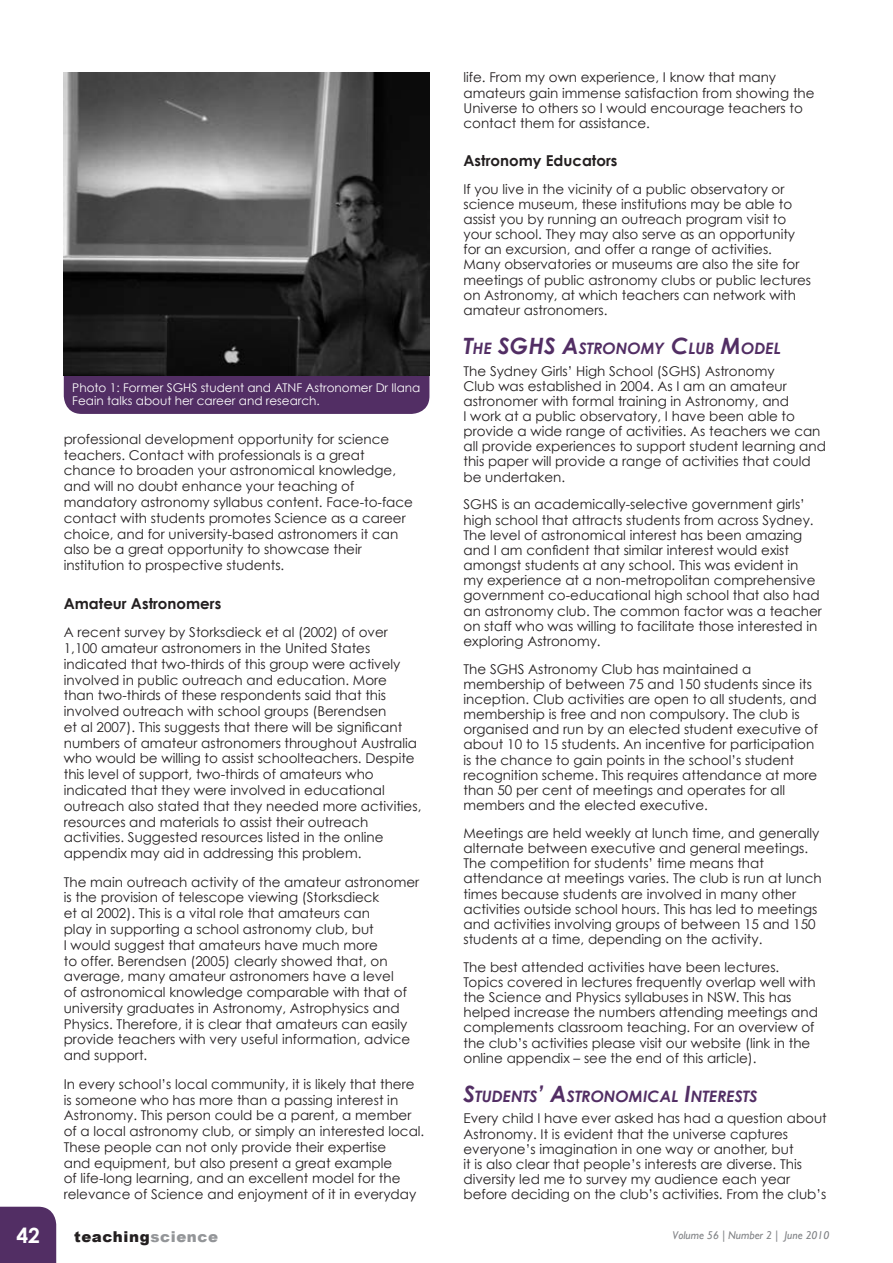
<style>
.page{position:relative;width:893px;height:1263px;background:#fff}
.page>*{position:absolute;margin:0;border:0;box-sizing:border-box;transform-origin:0 0}
.Body{font:700 21px "Century Gothic";color:#fff}
.Sub_Heading{font:italic 700 15.75px "Century Gothic";color:#522e64}
.Sub_Sub_Heading{font:700 15px "Century Gothic";color:#231f20}
.t1{font:900 15px "Arial";letter-spacing:.04em;color:#231f20}
.Body-2{font:13.5px/15.1px "Century Gothic";color:#231f20}
.t2{font:12px/13.5px "Century Gothic";color:#fff}
.t3{font:italic 11.25px "Gill Sans";color:#808285}
.s1{font-size:22.5px}
.s2{color:#939598}
</style>
<div class="page">
<div style="left:0;top:1207px;width:56px;height:56px;background:#522e64"></div>
<div style="left:64px;top:353px;width:365px;height:61px;background:#522e64;border-radius:18px"></div>
<img style="left:64px;top:72px;width:365px;height:304px">
<p class="t2" style="left:72px;top:381px;width:350px">Photo 1: Former SGHS student and ATNF Astronomer Dr Ilana<br>Feain talks about her career and research.</p>
<p class="Body-2" style="left:64px;top:431px;width:351px;line-height:15.8px">professional development opportunity for science teachers. Contact with professionals is a great chance to broaden your astronomical knowledge, and will no doubt enhance your teaching of mandatory astronomy syllabus content. Face-to-face contact with students promotes Science as a career choice, and for university-based astronomers it can also be a great opportunity to showcase their institution to prospective students.</p>
<p class="Sub_Sub_Heading" style="left:64px;top:594px;width:159px">Amateur Astronomers</p>
<p class="Body-2" style="left:64px;top:624px;width:359px;line-height:15.8px">A recent survey by Storksdieck et al (2002) of over 1,100 amateur astronomers in the United States indicated that two-thirds of this group were actively involved in public outreach and education. More<br>than two-thirds of these respondents said that this involved outreach with school groups (Berendsen<br>et al 2007). This suggests that there will be significant numbers of amateur astronomers throughout Australia who would be willing to assist schoolteachers. Despite this level of support, two-thirds of amateurs who indicated that they were involved in educational outreach also stated that they needed more activities, resources and materials to assist their outreach activities. Suggested resources listed in the online appendix may aid in addressing this problem.</p>
<p class="Body-2" style="left:64px;top:874px;width:357px;line-height:15.8px">The main outreach activity of the amateur astronomer is the provision of telescope viewing (Storksdieck<br>et al 2002). This is a vital role that amateurs can<br>play in supporting a school astronomy club, but<br>I would suggest that amateurs have much more<br>to offer. Berendsen (2005) clearly showed that, on average, many amateur astronomers have a level<br>of astronomical knowledge comparable with that of university graduates in Astronomy, Astrophysics and Physics. Therefore, it is clear that amateurs can easily provide teachers with very useful information, advice and support.</p>
<p class="Body-2" style="left:64px;top:1076px;width:362px;line-height:15.8px">In every school’s local community, it is likely that there is someone who has more than a passing interest in Astronomy. This person could be a parent, a member of a local astronomy club, or simply an interested local.<br>These people can not only provide their expertise<br>and equipment, but also present a great example<br>of life-long learning, and an excellent model for the relevance of Science and enjoyment of it in everyday</p>
<p class="Body-2" style="left:463px;top:70px;width:353px">life. From my own experience, I know that many amateurs gain immense satisfaction from showing the Universe to others so I would encourage teachers to contact them for assistance.</p>
<p class="Sub_Sub_Heading" style="left:463px;top:151px;width:155px">Astronomy Educators</p>
<p class="Body-2" style="left:463px;top:181px;width:349px">If you live in the vicinity of a public observatory or science museum, these institutions may be able to assist you by running an outreach program visit to your school. They may also serve as an opportunity for an excursion, and offer a range of activities.<br>Many observatories or museums are also the site for meetings of public astronomy clubs or public lectures on Astronomy, at which teachers can network with amateur astronomers.</p>
<p class="Sub_Heading" style="left:463px;top:338px;width:319px"><span class="s1">T</span>HE <span class="s1">SGHS A</span>STRONOMY <span class="s1">C</span>LUB <span class="s1">M</span>ODEL</p>
<p class="Body-2" style="left:463px;top:363px;width:364px">The Sydney Girls’ High School (SGHS) Astronomy<br>Club was established in 2004. As I am an amateur astronomer with formal training in Astronomy, and<br>I work at a public observatory, I have been able to provide a wide range of activities. As teachers we can all provide experiences to support student learning and this paper will provide a range of activities that could be undertaken.</p>
<p class="Body-2" style="left:463px;top:497px;width:360px">SGHS is an academically-selective government girls’ high school that attracts students from across Sydney.<br>The level of astronomical interest has been amazing and I am confident that similar interest would exist amongst students at any school. This was evident in<br>my experience at a non-metropolitan comprehensive government co-educational high school that also had an astronomy club. The common factor was a teacher on staff who was willing to facilitate those interested in exploring Astronomy.</p>
<p class="Body-2" style="left:463px;top:661px;width:356px">The SGHS Astronomy Club has maintained a membership of between 75 and 150 students since its inception. Club activities are open to all students, and membership is free and non compulsory. The club is organised and run by an elected student executive of about 10 to 15 students. An incentive for participation is the chance to gain points in the school’s student recognition scheme. This requires attendance at more than 50 per cent of meetings and operates for all members and the elected executive.</p>
<p class="Body-2" style="left:463px;top:825px;width:360px">Meetings are held weekly at lunch time, and generally alternate between executive and general meetings.<br>The competition for students’ time means that attendance at meetings varies. The club is run at lunch times because students are involved in many other activities outside school hours. This has led to meetings and activities involving groups of between 15 and 150 students at a time, depending on the activity.</p>
<p class="Body-2" style="left:463px;top:959px;width:356px">The best attended activities have been lectures.<br>Topics covered in lectures frequently overlap well with the Science and Physics syllabuses in NSW. This has helped increase the numbers attending meetings and complements classroom teaching. For an overview of the club’s activities please visit our website (link in the online appendix – see the end of this article).</p>
<p class="Sub_Heading" style="left:463px;top:1086px;width:296px"><span class="s1">S</span>TUDENTS<span class="s1">’ A</span>STRONOMICAL <span class="s1">I</span>NTERESTS</p>
<p class="Body-2" style="left:463px;top:1111px;width:365px">Every child I have ever asked has had a question about Astronomy. It is evident that the universe captures everyone’s imagination in one way or another, but<br>it is also clear that people’s interests are diverse. This diversity led me to survey my audience each year before deciding on the club’s activities. From the club’s</p>
<p class="Body" style="left:16px;top:1222px;width:25px">42</p>
<p class="t1" style="left:74px;top:1225px;width:146px">teaching<span class="s2">science</span></p>
<p class="t3" style="left:673px;top:1228px;width:158px">Volume 56 | Number 2 | June 2010</p>
</div>
